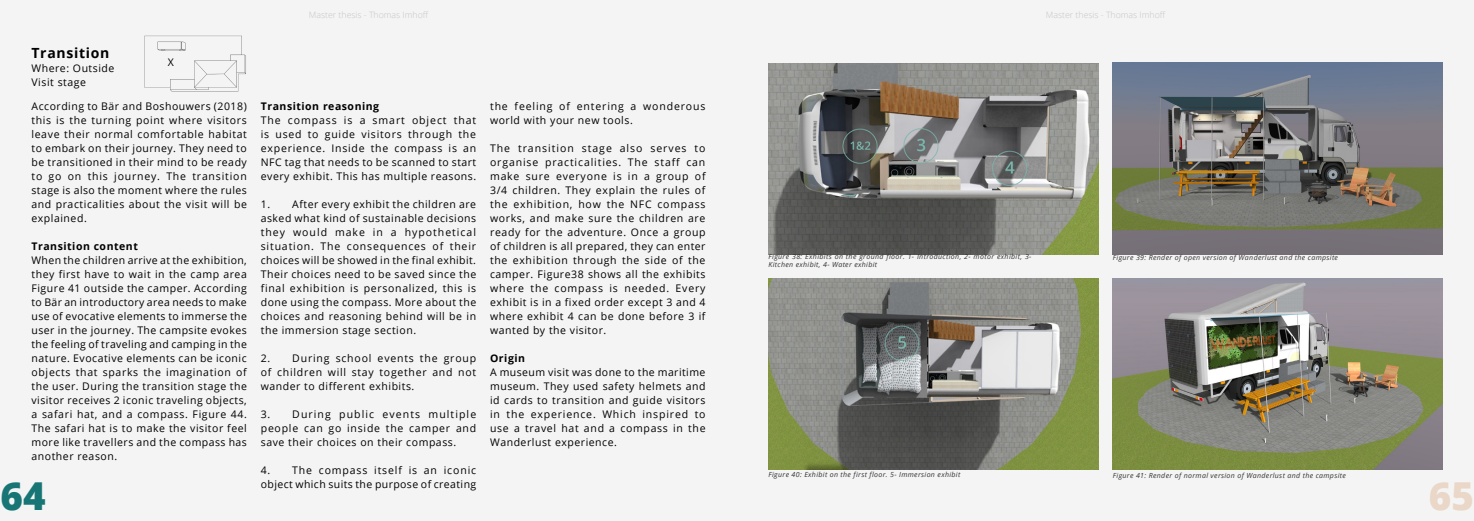
<style>
.page{position:relative;width:1474px;height:521px;background:#fff}
.page>*{position:absolute;margin:0;border:0;box-sizing:border-box;transform-origin:0 0}
.t1{font:800 38.5px "Open Sans";color:#177675}
.t2{font:800 38.5px "Open Sans";color:#ead7c8}
.t3{font:700 14px "Open Sans";letter-spacing:.05em;color:#000}
.t4{font:10.5px/14px "Open Sans";letter-spacing:.05em;color:#000;text-align:justify}
.t5{font:10.5px/14px "Open Sans";letter-spacing:.08em;color:#000}
.t6{font:700 10.5px "Open Sans";letter-spacing:.05em;color:#000}
.t7{font:300 8.75px "Open Sans";color:#c7c5c4}
.t8{font:italic 7px/7.9px "Open Sans";letter-spacing:.05em;color:#323232}
</style>
<div class="page">
<div style="left:0;top:0;width:736px;height:520px;background:#f4f4f4"></div>
<div style="left:737px;top:0;width:736px;height:520px;background:#f4f4f4"></div>
<img style="left:768px;top:63px;width:330px;height:191px">
<img style="left:144px;top:35px;width:102px;height:57px">
<img style="left:768px;top:278px;width:330px;height:191px">
<img style="left:1112px;top:63px;width:330px;height:191px">
<img style="left:1112px;top:278px;width:330px;height:192px">
<p class="t7" style="left:309px;top:9px;width:121px">Master thesis - Thomas Imhoff</p>
<p class="t7" style="left:1045px;top:9px;width:121px">Master thesis - Thomas Imhoff</p>
<h2 class="t3" style="left:32px;top:43px;width:79px">Transition</h2>
<p class="t4" style="left:32px;top:61px;width:84px">Where: Outside<br>Visit stage</p>
<p class="t4" style="left:32px;top:99px;width:217px">According to Bär and Boshouwers (2018) this is the turning point where visitors leave their normal comfortable habitat to embark on their journey. They need to be transitioned in their mind to be ready to go on this journey. The transition stage is also the moment where the rules and practicalities about the visit will be explained.</p>
<p class="t6" style="left:32px;top:238px;width:108px">Transition content</p>
<p class="t4" style="left:32px;top:253px;width:217px">When the children arrive at the exhibition, they first have to wait in the camp area Figure 41 outside the camper. According to Bär an introductory area needs to make use of evocative elements to immerse the user in the journey. The campsite evokes the feeling of traveling and camping in the nature. Evocative elements can be iconic objects that sparks the imagination of the user. During the transition stage the visitor receives 2 iconic traveling objects, a safari hat, and a compass. Figure 44.<br>The safari hat is to make the visitor feel more like travellers and the compass has another reason.</p>
<p class="t4" style="left:168px;top:55px;width:8px">X</p>
<p class="t6" style="left:261px;top:98px;width:120px">Transition reasoning</p>
<p class="t4" style="left:261px;top:113px;width:217px">The compass is a smart object that is used to guide visitors through the experience. Inside the compass is an NFC tag that needs to be scanned to start every exhibit. This has multiple reasons.</p>
<p class="t4" style="left:261px;top:196px;width:217px">1. After every exhibit the children are asked what kind of sustainable decisions they would make in a hypothetical situation. The consequences of their choices will be showed in the final exhibit.<br>Their choices need to be saved since the final exhibition is personalized, this is done using the compass. More about the choices and reasoning behind will be in the immersion stage section.</p>
<p class="t4" style="left:261px;top:350px;width:217px">2. During school events the group of children will stay together and not wander to different exhibits.</p>
<p class="t4" style="left:261px;top:406px;width:217px">3. During public events multiple people can go inside the camper and save their choices on their compass.</p>
<p class="t4" style="left:261px;top:462px;width:217px">4. The compass itself is an iconic object which suits the purpose of creating</p>
<p class="t5" style="left:490px;top:99px;width:217px">the feeling of entering a wonderous world with your new tools.</p>
<p class="t4" style="left:490px;top:141px;width:217px">The transition stage also serves to organise practicalities. The staff can make sure everyone is in a group of 3/4 children. They explain the rules of the exhibition, how the NFC compass works, and make sure the children are ready for the adventure. Once a group of children is all prepared, they can enter the exhibition through the side of the camper. Figure38 shows all the exhibits where the compass is needed. Every exhibit is in a fixed order except 3 and 4 where exhibit 4 can be done before 3 if wanted by the visitor.</p>
<p class="t6" style="left:490px;top:350px;width:36px">Origin</p>
<p class="t4" style="left:490px;top:365px;width:217px">A museum visit was done to the maritime museum. They used safety helmets and id cards to transition and guide visitors in the experience. Which inspired to use a travel hat and a compass in the Wanderlust experience.</p>
<p class="t8" style="left:768px;top:253px;width:264px">Figure 38: Exhibits on the ground floor. 1- Introduction, 2- motor exhibit, 3-<br>Kitchen exhibit, 4- Water exhibit</p>
<p class="t8" style="left:1112px;top:253px;width:227px">Figure 39: Render of open version of Wanderlust and the campsite</p>
<p class="t8" style="left:768px;top:470px;width:193px">Figure 40: Exhibit on the first floor. 5- Immersion exhibit</p>
<p class="t8" style="left:1112px;top:471px;width:234px">Figure 41: Render of normal version of Wanderlust and the campsite</p>
<h1 class="t1" style="left:0;top:466px;width:47px">64</h1>
<h1 class="t2" style="left:1428px;top:466px;width:47px">65</h1>
</div>
